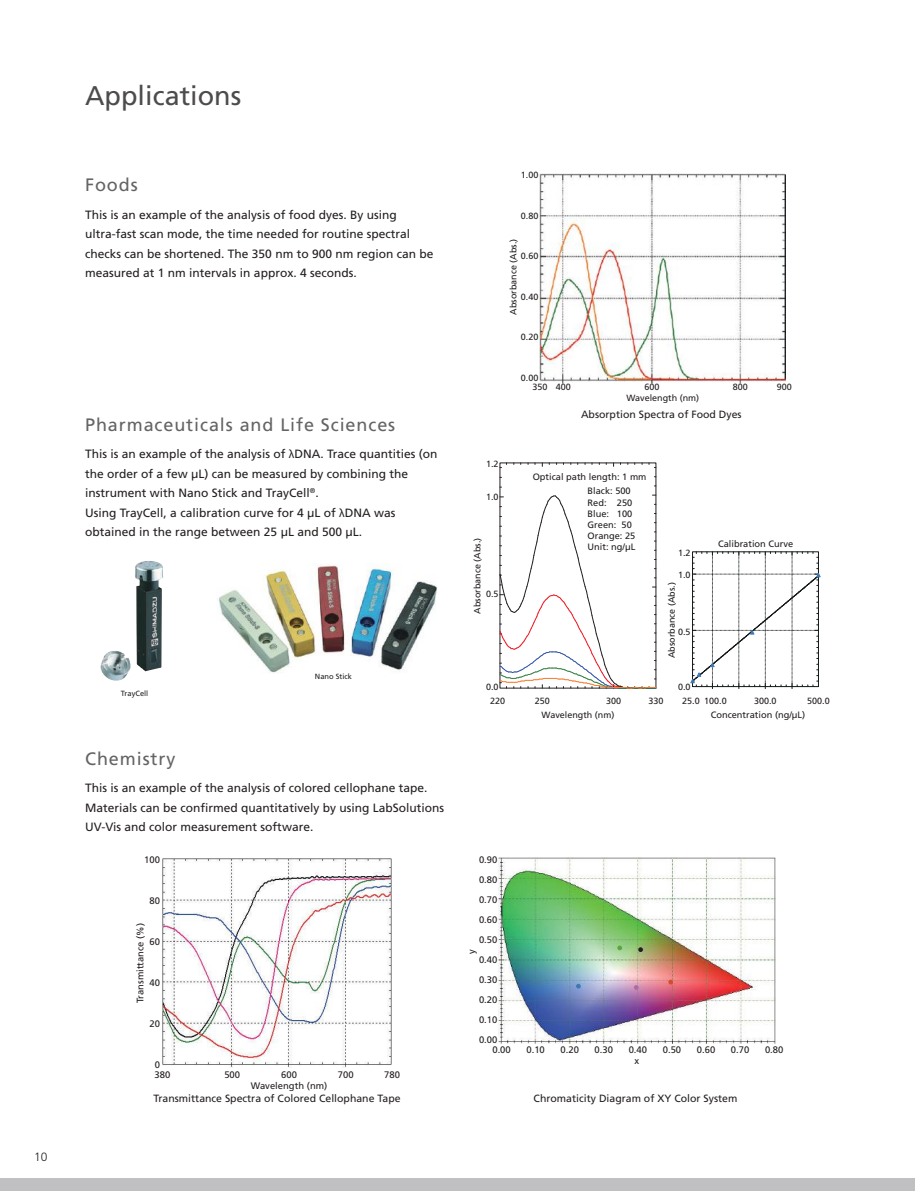
<style>
.page{position:relative;width:915px;height:1191px;background:#fff}
.page>*{position:absolute;margin:0;border:0;box-sizing:border-box;transform-origin:0 0}
.t1{font:27px "Frutiger";color:#4e4b4c}
.t2{font:18px "Frutiger";letter-spacing:.05em;color:#656365}
.t3{font:12px/19.5px "Frutiger";color:#241f1f}
.t4{font:300 12px "Frutiger";color:#241f1f}
.t5{font:10.5px "Frutiger";color:#241f1f}
.t6{font:9.45px/20px "Frutiger";color:#241f1f;text-align:justify}
.t7{font:9.3px/11.1px "Frutiger";color:#241f1f}
.t8{font:9px/8.9px "Frutiger";color:#241f1f}
.t9{font:7.5px "Frutiger";color:#241f1f}
.s1{font-family:"Myriad Pro"}
</style>
<div class="page">
<div style="left:0;top:1178px;width:914px;height:13px;background:#c0bfc1"></div>
<img style="left:162px;top:859px;width:229px;height:208px">
<img style="left:498px;top:858px;width:277px;height:185px">
<img style="left:539px;top:173px;width:246px;height:210px">
<img style="left:100px;top:561px;width:63px;height:120px">
<img style="left:218px;top:565px;width:219px;height:108px">
<svg style="left:500px;top:463px;width:7px;height:5px"></svg>
<svg style="left:499px;top:495px;width:156px;height:194px"></svg>
<svg style="left:690px;top:552px;width:130px;height:136px"></svg>
<svg style="left:617px;top:945px;width:5px;height:5px"></svg>
<svg style="left:638px;top:947px;width:4px;height:5px"></svg>
<svg style="left:668px;top:979px;width:4px;height:5px"></svg>
<svg style="left:633px;top:985px;width:5px;height:4px"></svg>
<svg style="left:576px;top:983px;width:4px;height:5px"></svg>
<p class="t4" style="left:34px;top:1150px;width:15px">10</p>
<h1 class="t1" style="left:85px;top:79px;width:158px">Applications</h1>
<h2 class="t2" style="left:85px;top:174px;width:54px">Foods</h2>
<p class="t3" style="left:85px;top:205px;width:350px">This is an example of the analysis of food dyes. By using ultra-fast scan mode, the time needed for routine spectral checks can be shortened. The 350 nm to 900 nm region can be measured at 1 nm intervals in approx. 4 seconds.</p>
<h2 class="t2" style="left:85px;top:414px;width:311px">Pharmaceuticals and Life Sciences</h2>
<p class="t3" style="left:85px;top:444px;width:354px">This is an example of the analysis of <span class="s1">λ</span>DNA. Trace quantities (on the order of a few µL) can be measured by combining the instrument with Nano Stick and TrayCell<sup>®</sup>.<br>Using TrayCell, a calibration curve for 4 µL of <span class="s1">λ</span>DNA was obtained in the range between 25 µL and 500 µL.</p>
<p class="t9" style="left:121px;top:689px;width:29px">TrayCell</p>
<p class="t9" style="left:315px;top:672px;width:39px">Nano Stick</p>
<h2 class="t2" style="left:85px;top:748px;width:92px">Chemistry</h2>
<p class="t3" style="left:85px;top:778px;width:360px">This is an example of the analysis of colored cellophane tape.<br>Materials can be confirmed quantitatively by using LabSolutions<br>UV-Vis and color measurement software.</p>
<p class="t6" style="left:144px;top:849px;width:17px">100</p>
<p class="t6" style="left:149px;top:890px;width:12px">80</p>
<p class="t6" style="left:149px;top:931px;width:12px">60</p>
<p class="t6" style="left:149px;top:972px;width:12px">40</p>
<p class="t6" style="left:149px;top:1013px;width:12px">20</p>
<p class="t6" style="left:155px;top:1054px;width:7px">0</p>
<p class="t6" style="left:130px;top:1003px;width:82px;rotate:-90deg">Transmittance (%)</p>
<p class="t6" style="left:154px;top:1064px;width:17px">380</p>
<p class="t6" style="left:224px;top:1064px;width:17px">500</p>
<p class="t6" style="left:251px;top:1068px;width:78px;line-height:11.7px;text-align:center">600<br>Wavelength (nm)</p>
<p class="t6" style="left:338px;top:1064px;width:17px">700</p>
<p class="t6" style="left:384px;top:1064px;width:17px">780</p>
<p class="t8" style="left:520px;top:171px;width:19px">1.00</p>
<p class="t8" style="left:520px;top:211px;width:19px">0.80</p>
<p class="t8" style="left:520px;top:252px;width:19px">0.60</p>
<p class="t8" style="left:520px;top:292px;width:19px">0.40</p>
<p class="t8" style="left:520px;top:333px;width:19px">0.20</p>
<p class="t8" style="left:532px;top:373px;width:40px;text-indent:-12px">0.00<br>350 400</p>
<p class="t8" style="left:508px;top:315px;width:77px;rotate:-90deg">Absorbance (Abs.)</p>
<p class="t8" style="left:626px;top:381px;width:74px;line-height:10.9px;text-indent:18px">600<br>Wavelength (nm)</p>
<p class="t5" style="left:581px;top:408px;width:162px">Absorption Spectra of Food Dyes</p>
<p class="t8" style="left:732px;top:382px;width:17px">800</p>
<p class="t8" style="left:776px;top:382px;width:17px">900</p>
<p class="t8" style="left:486px;top:459px;width:14px">1.2</p>
<p class="t8" style="left:486px;top:492px;width:14px">1.0</p>
<p class="t8" style="left:472px;top:613px;width:77px;rotate:-90deg">Absorbance (Abs.)</p>
<p class="t8" style="left:486px;top:590px;width:14px">0.5</p>
<p class="t8" style="left:486px;top:682px;width:14px">0.0</p>
<p class="t7" style="left:587px;top:469px;width:60px;line-height:14.7px;text-indent:-55px">Optical path length: 1 mm<br>Black: 500</p>
<p class="t7" style="left:587px;top:496px;width:49px">Red: 250<br>Blue: 100<br>Green: 50<br>Orange: 25<br>Unit: ng/µL</p>
<p class="t8" style="left:677px;top:548px;width:14px">1.2</p>
<p class="t8" style="left:677px;top:570px;width:14px">1.0</p>
<p class="t8" style="left:667px;top:658px;width:77px;rotate:-90deg">Absorbance (Abs.)</p>
<p class="t8" style="left:677px;top:627px;width:14px">0.5</p>
<p class="t8" style="left:677px;top:683px;width:14px">0.0</p>
<p class="t7" style="left:717px;top:538px;width:77px">Calibration Curve</p>
<p class="t8" style="left:490px;top:696px;width:17px">220</p>
<p class="t8" style="left:534px;top:696px;width:17px">250</p>
<p class="t8" style="left:606px;top:696px;width:17px">300</p>
<p class="t8" style="left:648px;top:696px;width:17px">330</p>
<p class="t8" style="left:682px;top:696px;width:46px">25.0 100.0</p>
<p class="t8" style="left:753px;top:696px;width:24px">300.0</p>
<p class="t8" style="left:806px;top:696px;width:24px">500.0</p>
<p class="t8" style="left:541px;top:711px;width:74px">Wavelength (nm)</p>
<p class="t7" style="left:710px;top:709px;width:96px">Concentration (ng/µL)</p>
<p class="t6" style="left:479px;top:849px;width:20px">0.90<br>0.80<br>0.70<br>0.60<br>0.50<br>0.40<br>0.30<br>0.20<br>0.10<br>0.00</p>
<p class="t6" style="left:461px;top:954px;width:6px;rotate:-90deg">y</p>
<p class="t6" style="left:492px;top:1040px;width:20px">0.00</p>
<p class="t6" style="left:526px;top:1040px;width:20px">0.10</p>
<p class="t6" style="left:560px;top:1040px;width:20px">0.20</p>
<p class="t6" style="left:594px;top:1040px;width:20px">0.30</p>
<p class="t6" style="left:628px;top:1040px;width:20px">0.40</p>
<p class="t6" style="left:662px;top:1040px;width:20px">0.50</p>
<p class="t6" style="left:696px;top:1040px;width:20px">0.60</p>
<p class="t6" style="left:730px;top:1040px;width:20px">0.70</p>
<p class="t6" style="left:764px;top:1040px;width:20px">0.80</p>
<p class="t6" style="left:634px;top:1051px;width:6px">x</p>
<p class="t5" style="left:153px;top:1092px;width:249px">Transmittance Spectra of Colored Cellophane Tape</p>
<p class="t5" style="left:533px;top:1092px;width:205px">Chromaticity Diagram of XY Color System</p>
</div>
